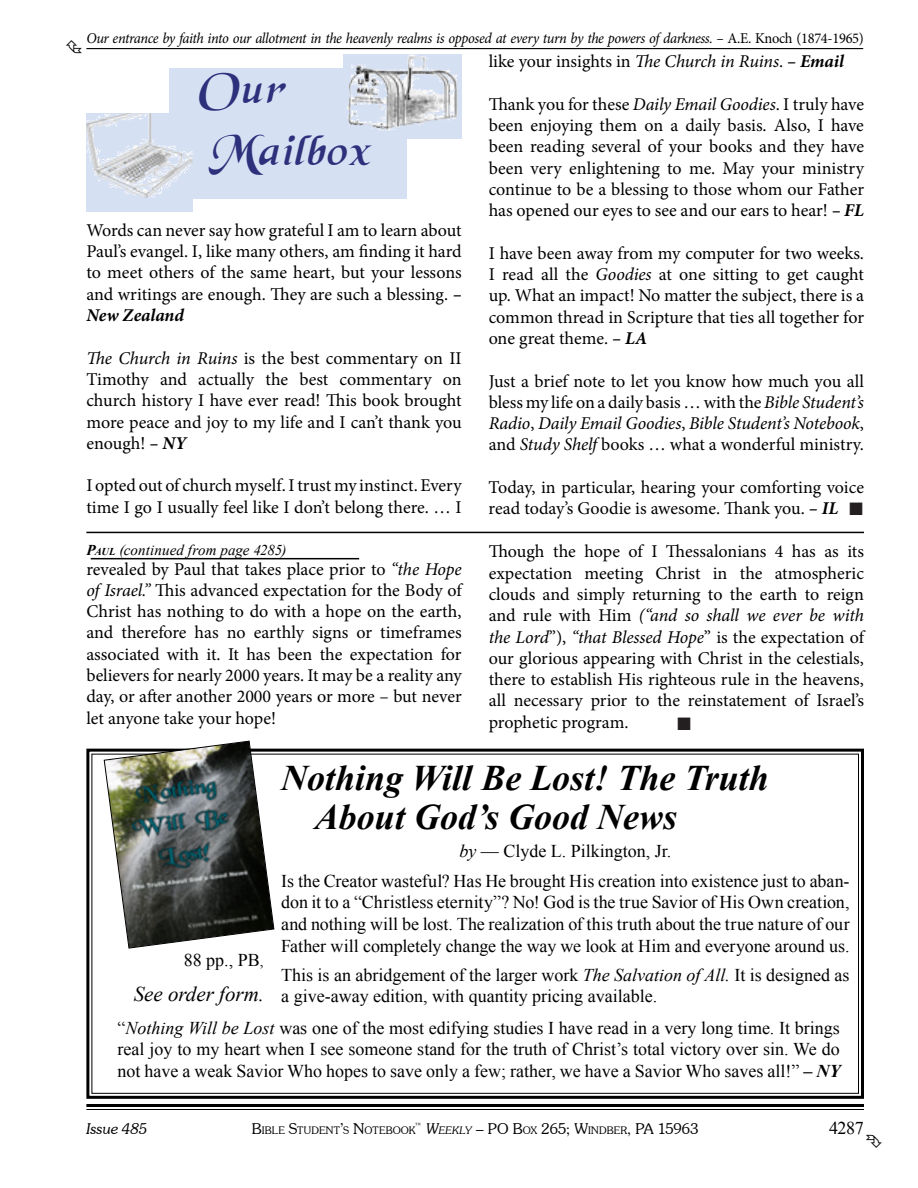
<style>
.page{position:relative;width:918px;height:1188px;background:#fff}
.page>*{position:absolute;margin:0;border:0;box-sizing:border-box;transform-origin:0 0}
.t1{font:italic 45px/62.1px "Black Chancery";color:#2d307b}
.t2{font:italic 700 36px/39px "Times New Roman";color:#000}
.t3{font:italic 21px "Times New Roman";color:#000}
.t4{font:18px/21.3px "Minion Pro";letter-spacing:-.005em;color:#000;text-align:justify}
.t5{font:18px/21px "Times New Roman";color:#000;text-align:justify}
.t6{font:italic 15px "Minion Pro";letter-spacing:-.03em;color:#000;scale:.96 1}
.t7{font:300 15px "Souvenir IT Cby BT";color:#000}
.t8{font:italic 15px "Times New Roman";letter-spacing:.005em;color:#000}
.t9{font:italic 300 15px "Souvenir IT Cby BT";letter-spacing:.005em;color:#000}
.t10{font:300 10.5px "Souvenir IT Cby BT";letter-spacing:.015em;color:#000}
.s1{font-style:normal}
.s2{font-weight:700;font-style:italic}
.s3{font-style:italic}
.s4{font-weight:700}
.s5{font-weight:700;font-size:10.5px}
.s6{font-size:15px}
.s7{font-style:italic;font-size:10.5px}
.s8{font-size:10.5px}
</style>
<div class="page">
<hr style="left:86px;top:1104px;width:778px;height:3px;background:#000">
<hr style="left:86px;top:1109px;width:778px;height:1px;background:#000">
<hr style="left:86px;top:48px;width:777px;height:1px;background:#000">
<svg style="left:86px;top:748px;width:778px;height:351px"></svg>
<img style="left:104px;top:741px;width:170px;height:207px">
<div style="left:169px;top:68px;width:238px;height:130px;background:#d6e0f3"></div>
<svg style="left:86px;top:113px;width:107px;height:99px;fill:#d6e0f3"></svg>
<img style="left:86px;top:113px;width:64px;height:66px">
<svg style="left:343px;top:54px;width:119px;height:84px;fill:#d6e0f3"></svg>
<img style="left:346px;top:54px;width:88px;height:77px">
<hr style="left:91px;top:558px;width:268px;height:1px;background:#000">
<hr style="left:86px;top:532px;width:778px;height:1px;background:#000">
<p class="t6" style="left:86px;top:28px;width:811px">Our entrance by faith into our allotment in the heavenly realms is opposed at every turn by the powers of darkness. – <span class="s1">A.E. Knoch (1874-1965)</span></p>
<h1 class="t1" style="left:210px;top:64px;width:173px;text-indent:-14px">Our<br>Mailbox</h1>
<p class="t4" style="left:86px;top:220px;width:377px">Words can never say how grateful I am to learn about Paul’s evangel. I, like many others, am finding it hard to meet others of the same heart, but your lessons and writings are enough. They are such a blessing. <span class="s2">– New Zealand</span></p>
<p class="t4" style="left:86px;top:347px;width:377px"><span class="s3">The Church in Ruins</span> is the best commentary on II Timothy and actually the best commentary on church history I have ever read! This book brought more peace and joy to my life and I can’t thank you enough! <span class="s2">– NY</span></p>
<p class="t4" style="left:86px;top:475px;width:377px">I opted out of church myself. I trust my instinct. Every time I go I usually feel like I don’t belong there. … I</p>
<p class="t8" style="left:86px;top:539px;width:202px"><span class="s4">P</span><span class="s5">aul</span> (continued from page 4285)</p>
<p class="t4" style="left:86px;top:558px;width:377px">revealed by Paul that takes place prior to <span class="s3">“the Hope of Israel.”</span> This advanced expectation for the Body of Christ has nothing to do with a hope on the earth, and therefore has no earthly signs or timeframes associated with it. It has been the expectation for believers for nearly 2000 years. It may be a reality any day, or after another 2000 years or more – but never let anyone take your hope!</p>
<p class="t4" style="left:489px;top:51px;width:357px">like your insights in <span class="s3">The Church in Ruins</span>. <span class="s2">– Email</span></p>
<p class="t4" style="left:489px;top:93px;width:377px">Thank you for these <span class="s3">Daily Email Goodies</span>. I truly have been enjoying them on a daily basis. Also, I have been reading several of your books and they have been very enlightening to me. May your ministry continue to be a blessing to those whom our Father has opened our eyes to see and our ears to hear! <span class="s2">– FL</span></p>
<p class="t4" style="left:489px;top:242px;width:377px">I have been away from my computer for two weeks.<br>I read all the <span class="s3">Goodies</span> at one sitting to get caught up. What an impact! No matter the subject, there is a common thread in Scripture that ties all together for one great theme. <span class="s2">– LA</span></p>
<p class="t4" style="left:489px;top:370px;width:377px">Just a brief note to let you know how much you all bless my life on a daily basis … with the <span class="s3">Bible Student’s Radio</span>, <span class="s3">Daily Email Goodies</span>, <span class="s3">Bible Student’s Notebook</span>, and <span class="s3">Study Shelf</span> books … what a wonderful ministry.</p>
<p class="t4" style="left:489px;top:477px;width:377px">Today, in particular, hearing your comforting voice read today’s Goodie is awesome. Thank you. <span class="s2">– IL</span></p>
<p class="t4" style="left:489px;top:541px;width:377px">Though the hope of I Thessalonians 4 has as its expectation meeting Christ in the atmospheric clouds and simply returning to the earth to reign and rule with Him <span class="s3">(“and so shall we ever be with the Lord</span>”), <span class="s3">“that Blessed Hope</span>” is the expectation of our glorious appearing with Christ in the celestials, there to establish His righteous rule in the heavens, all necessary prior to the reinstatement of Israel’s prophetic program.</p>
<h2 class="t2" style="left:315px;top:757px;width:456px;text-indent:-34px">Nothing Will Be Lost! The Truth<br>About God’s Good News</h2>
<p class="t5" style="left:459px;top:840px;width:214px"><span class="s3">by</span> — Clyde L. Pilkington, Jr.</p>
<p class="t5" style="left:281px;top:870px;width:570px;line-height:21.6px">Is the Creator wasteful? Has He brought His creation into existence just to aban&shy;don it to a “Christless eternity”? No! God is the true Savior of His Own creation, and nothing will be lost. The realization of this truth about the true nature of our Father will completely change the way we look at Him and everyone around us.</p>
<p class="t5" style="left:281px;top:964px;width:570px">This is an abridgement of the larger work <span class="s3">The Salvation of All.</span> It is designed as a give-away edition, with quantity pricing available.</p>
<p class="t5" style="left:184px;top:949px;width:81px">88 pp., PB<span class="s6">,</span></p>
<p class="t3" style="left:134px;top:979px;width:132px">See order form.</p>
<p class="t5" style="left:118px;top:1018px;width:724px">“<span class="s3">Nothing Will be Lost</span> was one of the most edifying studies I have read in a very long time. It brings real joy to my heart when I see someone stand for the truth of Christ’s total victory over sin. We do not have a weak Savior Who hopes to save only a few; rather, we have a Savior Who saves all!” <span class="s2">– NY</span></p>
<p class="t10" style="left:252px;top:1124px;width:165px"><span class="s6">B</span>IBLE <span class="s6">S</span>TUDENT<span class="s6">’</span>S <span class="s6">N</span>OTEBOOK</p>
<p class="t5" style="left:829px;top:1117px;width:36px">4287</p>
<p class="t9" style="left:86px;top:1119px;width:62px">Issue 485</p>
<p class="t7" style="left:415px;top:1119px;width:285px"><sup>™</sup> <span class="s3">W</span><span class="s7">eekly</span> – PO B<span class="s8">OX</span> 265; W<span class="s8">INDBER</span>, PA 15963</p>
</div>
